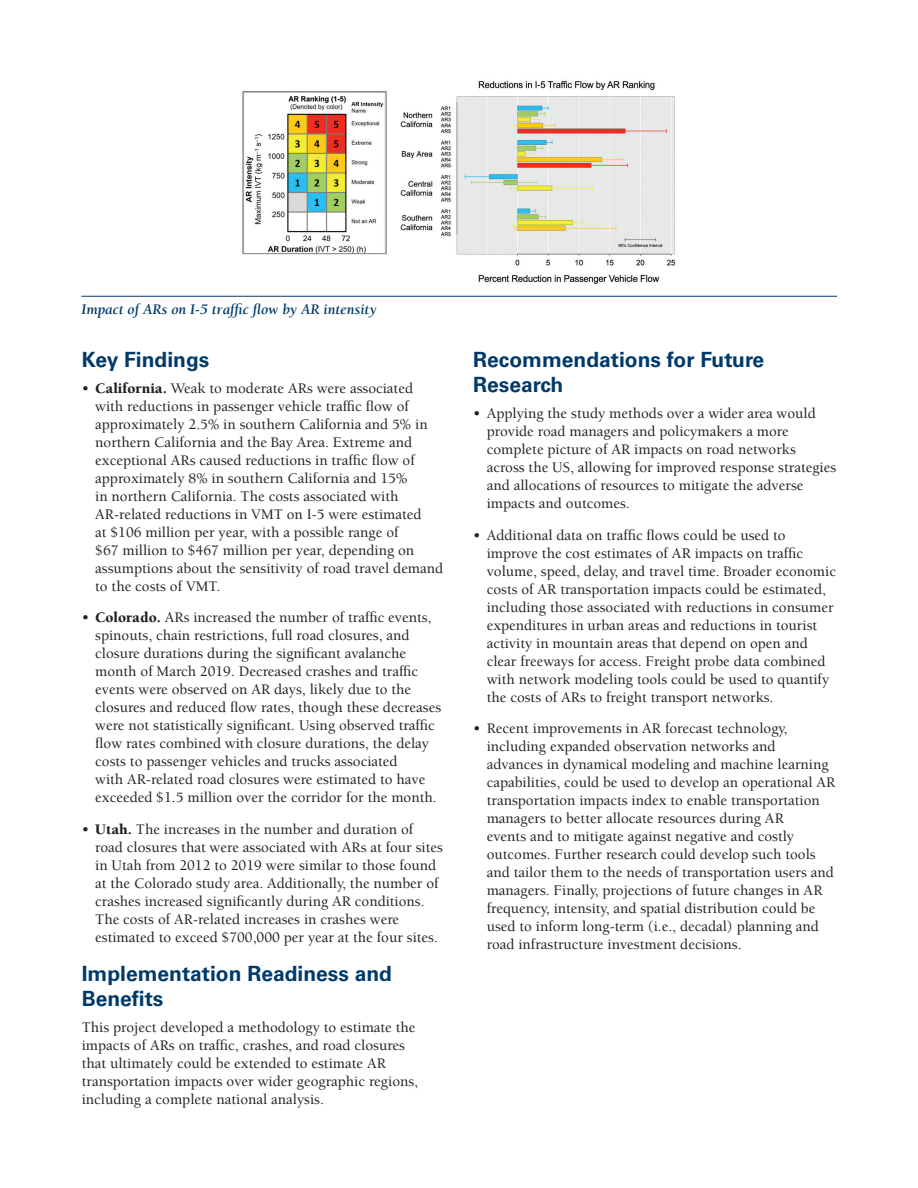
<style>
.page{position:relative;width:918px;height:1188px;background:#fff}
.page>*{position:absolute;margin:0;border:0;box-sizing:border-box;transform-origin:0 0}
.Head_1{font:700 21px/25.2px "Univers";color:#003a6a}
.Body_text{font:500 15px/18px "Berkeley Std";color:#231f20}
.t1{font:italic 700 15px "Berkeley Std";color:#003a6a}
.s1{font-weight:900}
</style>
<div class="page">
<img style="left:242px;top:80px;width:434px;height:204px">
<hr style="left:81px;top:296px;width:756px;height:1px;background:#003a6a">
<p class="t1" style="left:81px;top:301px;width:297px">Impact of ARs on I-5 traffic flow by AR intensity</p>
<h1 class="Head_1" style="left:82px;top:347px;width:129px">Key Findings</h1>
<p class="Body_text" style="left:95px;top:379px;width:350px;text-indent:-14px">• <span class="s1">California.</span> Weak to moderate ARs were associated with reductions in passenger vehicle traffic flow of approximately 2.5% in southern California and 5% in northern California and the Bay Area. Extreme and exceptional ARs caused reductions in traffic flow of approximately 8% in southern California and 15%<br>in northern California. The costs associated with AR-related reductions in VMT on I-5 were estimated<br>at $106 million per year, with a possible range of<br>$67 million to $467 million per year, depending on assumptions about the sensitivity of road travel demand to the costs of VMT.</p>
<p class="Body_text" style="left:95px;top:609px;width:347px;text-indent:-14px">• <span class="s1">Colorado.</span> ARs increased the number of traffic events, spinouts, chain restrictions, full road closures, and closure durations during the significant avalanche month of March 2019. Decreased crashes and traffic events were observed on AR days, likely due to the closures and reduced flow rates, though these decreases were not statistically significant. Using observed traffic flow rates combined with closure durations, the delay costs to passenger vehicles and trucks associated<br>with AR-related road closures were estimated to have exceeded $1.5 million over the corridor for the month.</p>
<p class="Body_text" style="left:95px;top:820px;width:349px;text-indent:-14px">• <span class="s1">Utah.</span> The increases in the number and duration of road closures that were associated with ARs at four sites in Utah from 2012 to 2019 were similar to those found at the Colorado study area. Additionally, the number of crashes increased significantly during AR conditions.<br>The costs of AR-related increases in crashes were estimated to exceed $700,000 per year at the four sites.</p>
<h1 class="Head_1" style="left:82px;top:961px;width:312px">Implementation Readiness and<br>Benefits</h1>
<p class="Body_text" style="left:82px;top:1018px;width:338px">This project developed a methodology to estimate the impacts of ARs on traffic, crashes, and road closures that ultimately could be extended to estimate AR transportation impacts over wider geographic regions, including a complete national analysis.</p>
<h1 class="Head_1" style="left:473px;top:347px;width:293px">Recommendations for Future<br>Research</h1>
<p class="Body_text" style="left:487px;top:405px;width:351px;text-indent:-14px">• Applying the study methods over a wider area would provide road managers and policymakers a more complete picture of AR impacts on road networks across the US, allowing for improved response strategies and allocations of resources to mitigate the adverse impacts and outcomes.</p>
<p class="Body_text" style="left:487px;top:526px;width:351px;text-indent:-14px">• Additional data on traffic flows could be used to improve the cost estimates of AR impacts on traffic volume, speed, delay, and travel time. Broader economic costs of AR transportation impacts could be estimated, including those associated with reductions in consumer expenditures in urban areas and reductions in tourist activity in mountain areas that depend on open and clear freeways for access. Freight probe data combined with network modeling tools could be used to quantify the costs of ARs to freight transport networks.</p>
<p class="Body_text" style="left:487px;top:720px;width:350px;text-indent:-14px">• Recent improvements in AR forecast technology, including expanded observation networks and advances in dynamical modeling and machine learning capabilities, could be used to develop an operational AR transportation impacts index to enable transportation managers to better allocate resources during AR<br>events and to mitigate against negative and costly outcomes. Further research could develop such tools and tailor them to the needs of transportation users and managers. Finally, projections of future changes in AR frequency, intensity, and spatial distribution could be used to inform long-term (i.e., decadal) planning and road infrastructure investment decisions.</p>
</div>
